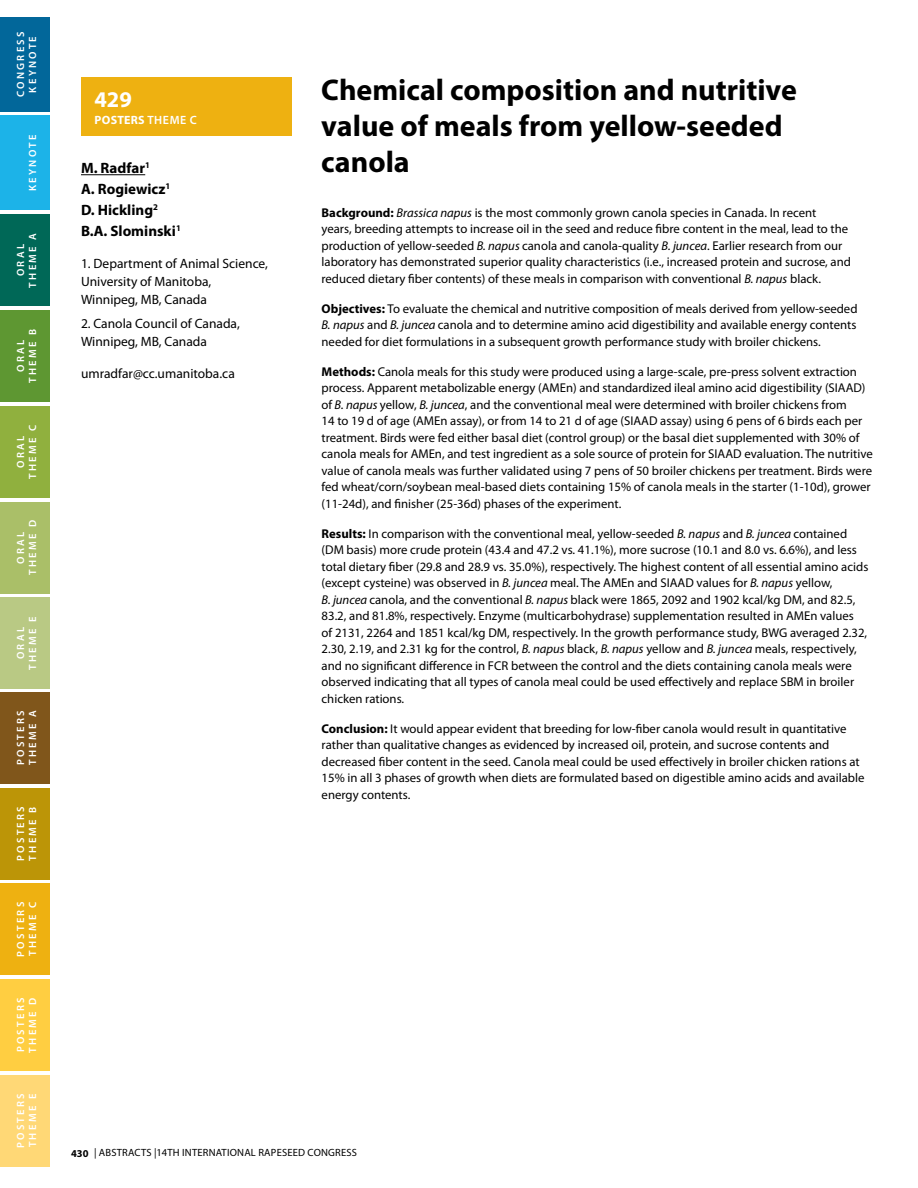
<style>
.page{position:relative;width:918px;height:1188px;background:#fff}
.page>*{position:absolute;margin:0;border:0;box-sizing:border-box;transform-origin:0 0}
.t1{font:700 30px/36px "Myriad Pro";color:#000}
.t2{font:700 22.5px "Myriad Pro";color:#fff}
.t3{font:700 15px/21px "Myriad Pro";color:#000}
.t4{font:13.5px/18px "Myriad Pro";color:#000}
.t5{font:12.75px/16.5px "Myriad Pro";color:#000}
.t6{font:700 12px "Myriad Pro";letter-spacing:.02em;color:#fff}
.t7{font:600 10.5px/12px "Myriad Pro";letter-spacing:.22em;color:#fff;text-align:center}
.t8{font:10.5px "Myriad Pro";letter-spacing:.02em;color:#000}
.s1{font-weight:600}
.s2{font-weight:700}
.s3{font-style:italic}
</style>
<div class="page">
<div style="left:0;top:17px;width:50px;height:95px;background:#02679a"></div>
<div style="left:0;top:215px;width:50px;height:91px;background:#006857"></div>
<div style="left:0;top:692px;width:50px;height:92px;background:#80561b"></div>
<div style="left:0;top:310px;width:50px;height:92px;background:#5e9732"></div>
<div style="left:0;top:788px;width:50px;height:91px;background:#bc9507"></div>
<div style="left:0;top:406px;width:50px;height:92px;background:#90b03e"></div>
<div style="left:0;top:883px;width:50px;height:92px;background:#eeb111"></div>
<div style="left:0;top:502px;width:50px;height:91px;background:#aabf68"></div>
<div style="left:0;top:979px;width:50px;height:92px;background:#ffce41"></div>
<div style="left:0;top:597px;width:50px;height:92px;background:#b9c984"></div>
<div style="left:0;top:1075px;width:50px;height:92px;background:#ffd876"></div>
<div style="left:0;top:116px;width:50px;height:94px;background:#1cb3e8"></div>
<div style="left:81px;top:78px;width:211px;height:58px;background:#eeb111"></div>
<hr style="left:81px;top:174px;width:64px;height:1px;background:#000">
<p class="t7" style="left:14px;top:97px;width:66px;rotate:-90deg">CONGR ESS<br>KEYNOT E</p>
<p class="t7" style="left:26px;top:191px;width:58px;rotate:-90deg">KEYNOT E</p>
<p class="t7" style="left:14px;top:288px;width:56px;rotate:-90deg">ORAL<br>THEME A</p>
<p class="t7" style="left:14px;top:383px;width:54px;rotate:-90deg">ORAL<br>THEME B</p>
<p class="t7" style="left:14px;top:479px;width:56px;rotate:-90deg">ORAL<br>THEME C</p>
<p class="t7" style="left:14px;top:575px;width:55px;rotate:-90deg">ORAL<br>THEME D</p>
<p class="t7" style="left:14px;top:670px;width:54px;rotate:-90deg">ORAL<br>THEME E</p>
<p class="t7" style="left:14px;top:765px;width:56px;text-align:left;rotate:-90deg">POSTERS<br>THEME A</p>
<p class="t7" style="left:14px;top:861px;width:55px;text-align:left;rotate:-90deg">POSTERS<br>THEME B</p>
<p class="t7" style="left:14px;top:957px;width:56px;text-align:left;rotate:-90deg">POSTERS<br>THEME C</p>
<p class="t7" style="left:14px;top:1053px;width:55px;text-align:left;rotate:-90deg">POSTERS<br>THEME D</p>
<p class="t7" style="left:14px;top:1148px;width:55px;text-align:left;rotate:-90deg">POSTERS<br>THEME E</p>
<h2 class="t2" style="left:94px;top:85px;width:39px">429</h2>
<p class="t6" style="left:95px;top:112px;width:104px">Posters <span class="s1">THEME C</span></p>
<p class="t3" style="left:81px;top:157px;width:101px">M. Radfar<sup>1<br></sup>A. Rogiewicz<sup>1<br></sup>D. Hickling<sup>2<br></sup>B.A. Slominski<sup>1</sup></p>
<p class="t4" style="left:81px;top:254px;width:189px">1. Department of Animal Science,<br>University of Manitoba,<br>Winnipeg, MB, Canada</p>
<p class="t4" style="left:81px;top:315px;width:160px">2. Canola Council of Canada,<br>Winnipeg, MB, Canada</p>
<p class="t4" style="left:81px;top:364px;width:155px">umradfar@cc.umanitoba.ca</p>
<h1 class="t1" style="left:321px;top:71px;width:477px">Chemical composition and nutritive value of meals from yellow-seeded canola</h1>
<p class="t5" style="left:322px;top:204px;width:531px"><span class="s2">Background:</span> <span class="s3">Brassica napus</span> is the most commonly grown canola species in Canada. In recent<br>years, breeding attempts to increase oil in the seed and reduce fibre content in the meal, lead to the production of yellow-seeded <span class="s3">B. napus</span> canola and canola-quality <span class="s3">B. juncea</span>. Earlier research from our laboratory has demonstrated superior quality characteristics (i.e., increased protein and sucrose, and reduced dietary fiber contents) of these meals in comparison with conventional <span class="s3">B. napus</span> black.</p>
<p class="t5" style="left:322px;top:300px;width:537px;text-align:justify"><span class="s2">Objectives:</span> To evaluate the chemical and nutritive composition of meals derived from yellow-seeded <span class="s3">B. napus</span> and <span class="s3">B. juncea</span> canola and to determine amino acid digestibility and available energy contents needed for diet formulations in a subsequent growth performance study with broiler chickens.</p>
<p class="t5" style="left:322px;top:363px;width:553px"><span class="s2">Methods:</span> Canola meals for this study were produced using a large-scale, pre-press solvent extraction process. Apparent metabolizable energy (AMEn) and standardized ileal amino acid digestibility (SIAAD) of <span class="s3">B. napus</span> yellow, <span class="s3">B. juncea</span>, and the conventional meal were determined with broiler chickens from<br>14 to 19 d of age (AMEn assay), or from 14 to 21 d of age (SIAAD assay) using 6 pens of 6 birds each per treatment. Birds were fed either basal diet (control group) or the basal diet supplemented with 30% of canola meals for AMEn, and test ingredient as a sole source of protein for SIAAD evaluation. The nutritive value of canola meals was further validated using 7 pens of 50 broiler chickens per treatment. Birds were fed wheat/corn/soybean meal-based diets containing 15% of canola meals in the starter (1-10d), grower (11-24d), and finisher (25-36d) phases of the experiment.</p>
<p class="t5" style="left:322px;top:525px;width:548px"><span class="s2">Results:</span> In comparison with the conventional meal, yellow-seeded <span class="s3">B. napus</span> and <span class="s3">B. juncea</span> contained (DM basis) more crude protein (43.4 and 47.2 vs. 41.1%), more sucrose (10.1 and 8.0 vs. 6.6%), and less total dietary fiber (29.8 and 28.9 vs. 35.0%), respectively. The highest content of all essential amino acids (except cysteine) was observed in <span class="s3">B. juncea</span> meal. The AMEn and SIAAD values for <span class="s3">B. napus</span> yellow,<br><span class="s3">B. juncea</span> canola, and the conventional <span class="s3">B. napus</span> black were 1865, 2092 and 1902 kcal/kg DM, and 82.5, 83.2, and 81.8%, respectively. Enzyme (multicarbohydrase) supplementation resulted in AMEn values<br>of 2131, 2264 and 1851 kcal/kg DM, respectively. In the growth performance study, BWG averaged 2.32, 2.30, 2.19, and 2.31 kg for the control, <span class="s3">B. napus</span> black, <span class="s3">B. napus</span> yellow and <span class="s3">B. juncea</span> meals, respectively, and no significant difference in FCR between the control and the diets containing canola meals were observed indicating that all types of canola meal could be used effectively and replace SBM</p>
<p class="t5" style="left:807px;top:674px;width:49px">in broiler</p>
<p class="t5" style="left:322px;top:690px;width:83px">chicken rations.</p>
<p class="t5" style="left:322px;top:720px;width:544px"><span class="s2">Conclusion:</span> It would appear evident that breeding for low-fiber canola would result in quantitative rather than qualitative changes as evidenced by increased oil, protein, and sucrose contents and decreased fiber content in the seed. Canola meal could be used effectively in broiler chicken rations at 15% in all 3 phases of growth when diets are formulated based on digestible amino acids and available energy contents.</p>
<p class="t8" style="left:71px;top:1146px;width:41px"><span class="s2">430</span> | ABSTR</p>
<p class="t8" style="left:128px;top:1146px;width:13px">ACTS</p>
<p class="t8" style="left:154px;top:1146px;width:38px">|14TH INTERN</p>
<p class="t8" style="left:216px;top:1146px;width:67px">ATIONAL RAPESEE</p>
<p class="t8" style="left:298px;top:1146px;width:17px">D CONGRESS</p>
</div>
